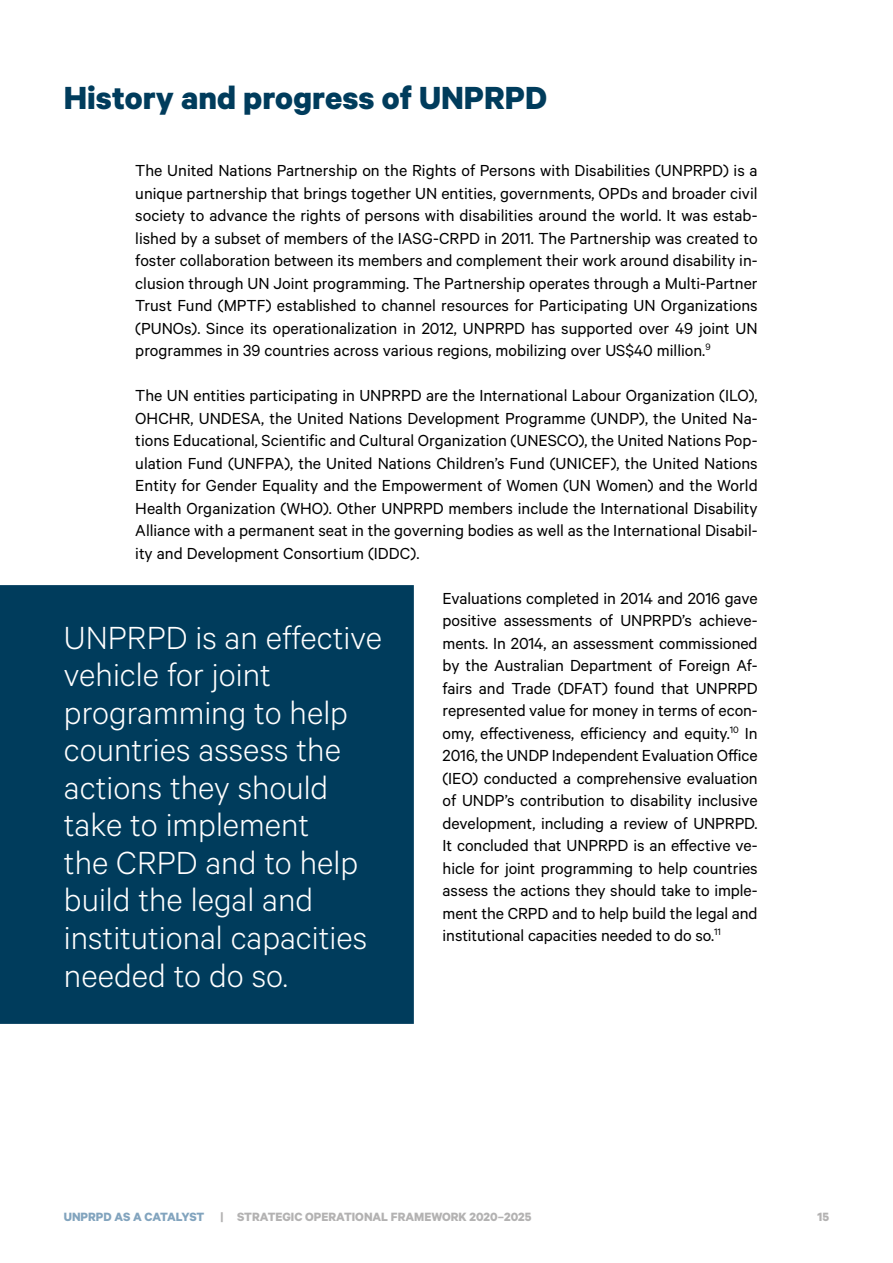
<style>
.page{position:relative;width:893px;height:1263px;background:#fff}
.page>*{position:absolute;margin:0;border:0;box-sizing:border-box;transform-origin:0 0}
.t1{font:300 36px/37.5px "Calibre";color:#fff}
.t2{font:700 36px "Calibre";color:#003c5c}
.t3{font:18px/22.5px "Calibre";color:#000;text-align:justify}
.t4{font:700 13.5px "Calibre";color:#b3b2b2}
.s1{color:#82a4be}
</style>
<div class="page">
<div style="left:0;top:585px;width:414px;height:439px;background:#003c5c"></div>
<h2 class="t2" style="left:64px;top:76px;width:485px">History and progress of UNPRPD</h2>
<p class="t3" style="left:135px;top:159px;width:624px">The United Nations Partnership on the Rights of Persons with Disabilities (UNPRPD) is a unique partnership that brings together UN entities, governments, OPDs and broader civil society to advance the rights of persons with disabilities around the world. It was estab&shy;lished by a subset of members of the IASG-CRPD in 2011. The Partnership was created to foster collaboration between its members and complement their work around disability in&shy;clusion through UN Joint programming. The Partnership operates through a Multi-Partner Trust Fund (MPTF) established to channel resources for Participating UN Organizations (PUNOs). Since its operationalization in 2012, UNPRPD has supported over 49 joint UN programmes in 39 countries across various regions, mobilizing over US$40 million.<sup>9</sup></p>
<p class="t3" style="left:135px;top:384px;width:624px">The UN entities participating in UNPRPD are the International Labour Organization (ILO), OHCHR, UNDESA, the United Nations Development Programme (UNDP), the United Na&shy;tions Educational, Scientific and Cultural Organization (UNESCO), the United Nations Pop&shy;ulation Fund (UNFPA), the United Nations Children’s Fund (UNICEF), the United Nations Entity for Gender Equality and the Empowerment of Women (UN Women) and the World Health Organization (WHO). Other UNPRPD members include the International Disability Alliance with a permanent seat in the governing bodies as well as the International Disabil&shy;ity and Development Consortium (IDDC).</p>
<p class="t3" style="left:443px;top:586px;width:317px">Evaluations completed in 2014 and 2016 gave positive assessments of UNPRPD’s achieve&shy;ments. In 2014, an assessment commissioned by the Australian Department of Foreign Af&shy;fairs and Trade (DFAT) found that UNPRPD represented value for money in terms of econ&shy;omy, effectiveness, efficiency and equity.<sup>10</sup> In 2016, the UNDP Independent Evaluation Office (IEO) conducted a comprehensive evaluation of UNDP’s contribution to disability inclusive development, including a review of UNPRPD.<br>It concluded that UNPRPD is an effective ve&shy;hicle for joint programming to help countries assess the actions they should take to imple&shy;ment the CRPD and to help build the legal and institutional capacities needed to do so.<sup>11</sup></p>
<p class="t1" style="left:64px;top:617px;width:320px">UNPRPD is an effective vehicle for joint programming to help countries assess the actions they should take to implement<br>the CRPD and to help build the legal and institutional capacities needed to do so.</p>
<p class="t4" style="left:64px;top:1208px;width:469px"><span class="s1">UNPRPD AS A CATALYST</span> | STRATEGIC OPERATIONAL FRAMEWORK 2020–2025</p>
<p class="t4" style="left:817px;top:1208px;width:13px">15</p>
</div>
